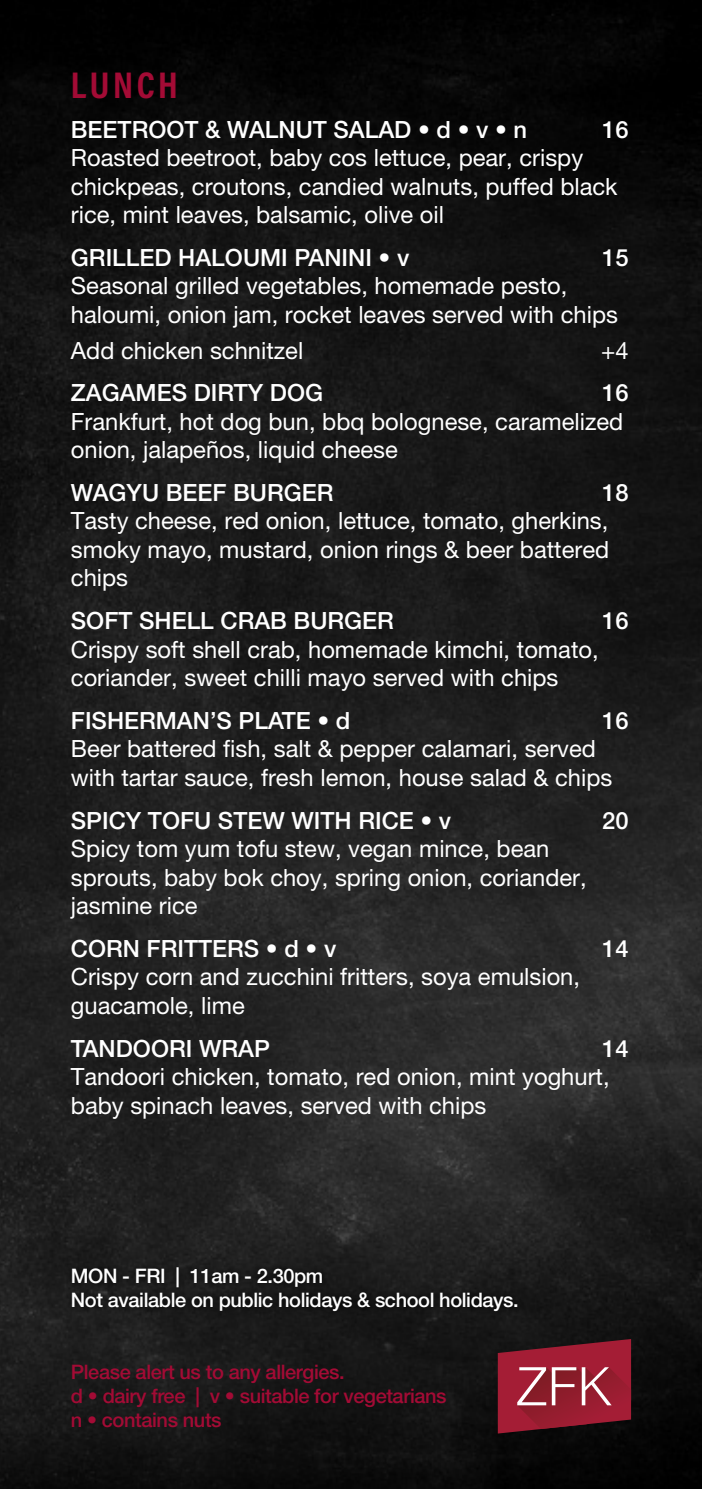
<style>
.page{position:relative;width:702px;height:1489px;background:#fff}
.page>*{position:absolute;margin:0;border:0;box-sizing:border-box;transform-origin:0 0}
.t1{font:700 37.5px "Acumin Pro Cond";letter-spacing:.095em;color:#a30b35}
.t2{font:23.75px/28.5px "Helvetica Neue LT Pro";color:#fff}
.t3{font:500 23.75px "Helvetica Neue LT Pro";color:#fff}
.t4{font:500 20px/24px "Helvetica Neue LT Pro";letter-spacing:-.02em;color:#a30b35}
.t5{font:500 20px/24px "Helvetica Neue LT Pro";letter-spacing:-.02em;color:#fff}
</style>
<div class="page">
<img style="left:0;top:0;width:702px;height:1488px">
<div style="left:66px;top:1260px;width:457px;height:57px;background:#191919"></div>
<svg style="left:498px;top:1338px;width:133px;height:95px;background:#8e2a3a"></svg>
<h1 class="t1" style="left:71px;top:61px;width:108px">LUNCH</h1>
<p class="t3" style="left:71px;top:115px;width:458px">BEETROOT &amp; WALNUT SALAD • d • v • n</p>
<p class="t3" style="left:602px;top:115px;width:28px">16</p>
<p class="t2" style="left:71px;top:143px;width:548px">Roasted beetroot, baby cos lettuce, pear, crispy chickpeas, croutons, candied walnuts, puffed black rice, mint leaves, balsamic, olive oil</p>
<p class="t3" style="left:71px;top:243px;width:340px">GRILLED HALOUMI PANINI • v</p>
<p class="t3" style="left:602px;top:243px;width:28px">15</p>
<p class="t2" style="left:71px;top:271px;width:548px">Seasonal grilled vegetables, homemade pesto, haloumi, onion jam, rocket leaves served with chips</p>
<p class="t2" style="left:71px;top:335px;width:234px">Add chicken schnitzel</p>
<p class="t2" style="left:601px;top:335px;width:29px">+4</p>
<p class="t3" style="left:71px;top:378px;width:254px">ZAGAMES DIRTY DOG</p>
<p class="t3" style="left:602px;top:378px;width:28px">16</p>
<p class="t2" style="left:71px;top:406px;width:554px">Frankfurt, hot dog bun, bbq bolognese, caramelized onion, jalapeños, liquid cheese</p>
<p class="t3" style="left:71px;top:478px;width:264px">WAGYU BEEF BURGER</p>
<p class="t3" style="left:602px;top:478px;width:28px">18</p>
<p class="t2" style="left:71px;top:506px;width:540px;text-align:justify">Tasty cheese, red onion, lettuce, tomato, gherkins, smoky mayo, mustard, onion rings &amp; beer battered chips</p>
<p class="t3" style="left:71px;top:606px;width:324px">SOFT SHELL CRAB BURGER</p>
<p class="t3" style="left:602px;top:606px;width:28px">16</p>
<p class="t2" style="left:71px;top:634px;width:529px">Crispy soft shell crab, homemade kimchi, tomato, coriander, sweet chilli mayo served with chips</p>
<p class="t3" style="left:71px;top:706px;width:281px">FISHERMAN’S PLATE • d</p>
<p class="t3" style="left:602px;top:706px;width:28px">16</p>
<p class="t2" style="left:71px;top:734px;width:543px">Beer battered fish, salt &amp; pepper calamari, served with tartar sauce, fresh lemon, house salad &amp; chips</p>
<p class="t3" style="left:71px;top:805px;width:382px">SPICY TOFU STEW WITH RICE • v</p>
<p class="t3" style="left:602px;top:805px;width:28px">20</p>
<p class="t2" style="left:71px;top:834px;width:517px">Spicy tom yum tofu stew, vegan mince, bean sprouts, baby bok choy, spring onion, coriander, jasmine rice</p>
<p class="t3" style="left:71px;top:934px;width:267px">CORN FRITTERS • d • v</p>
<p class="t3" style="left:602px;top:934px;width:28px">14</p>
<p class="t2" style="left:71px;top:962px;width:510px">Crispy corn and zucchini fritters, soya emulsion, guacamole, lime</p>
<p class="t3" style="left:71px;top:1033px;width:200px">TANDOORI WRAP</p>
<p class="t3" style="left:602px;top:1033px;width:28px">14</p>
<p class="t2" style="left:71px;top:1062px;width:540px">Tandoori chicken, tomato, red onion, mint yoghurt, baby spinach leaves, served with chips</p>
<p class="t5" style="left:71px;top:1263px;width:449px">MON - FRI | 11am - 2.30pm<br>Not available on public holidays &amp; school holidays.</p>
<p class="t4" style="left:71px;top:1359px;width:377px">Please alert us to any allergies.<br>d • dairy free | v • suitable for vegetarians n • contains nuts</p>
</div>
